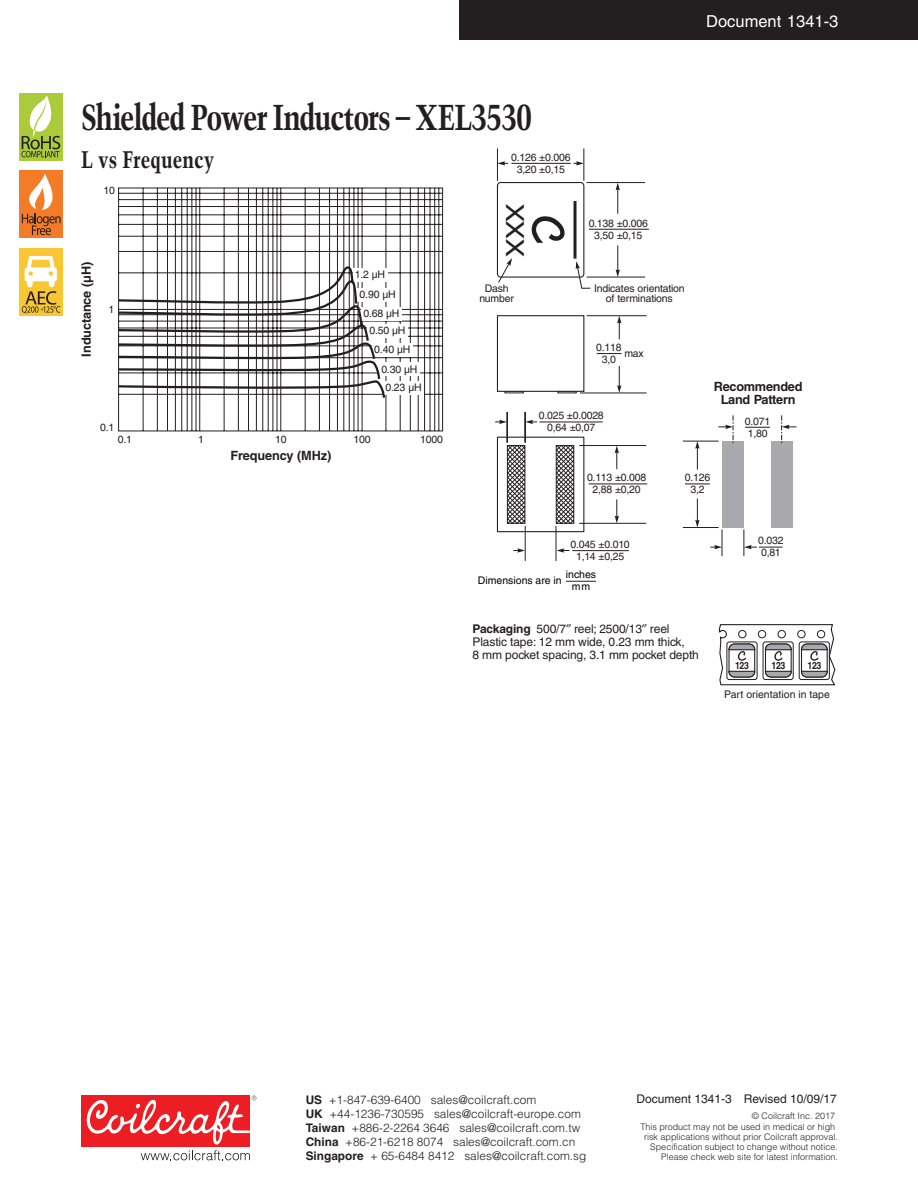
<style>
.page{position:relative;width:918px;height:1188px;background:#fff}
.page>*{position:absolute;margin:0;border:0;box-sizing:border-box;transform-origin:0 0}
.t1{font:700 condensed 36px "Trump Mediaeval";letter-spacing:-.035em;color:#231f20}
.t2{font:24.3px "Tahoma";color:#231f20;scale:1.25 1}
.t3{font:700 condensed 24px "Trump Mediaeval";color:#231f20}
.t4{font:16.5px "Helvetica";color:#fff}
.t5{font:700 12.75px/12.9px "Helvetica";letter-spacing:-.02em;color:#231f20;text-align:center}
.t6{font:12px/12.9px "Helvetica";letter-spacing:-.01em;color:#231f20}
.t7{font:300 11.85px "Helvetica";color:#231f20}
.t8{font:700 11.85px/14.1px "Helvetica";color:#231f20}
.t9{font:10.5px/12.1px "Helvetica";letter-spacing:-.015em;color:#231f20;text-align:center}
.t10{font:10.5px/12px "Helvetica";color:#000;text-align:center}
.t11{font:700 10.05px "Helvetica";letter-spacing:-.045em;color:#231f20;scale:.88 1}
.t12{font:300 9px/9.9px "Helvetica";color:#231f20;text-align:right}
.s1{font-weight:700}
</style>
<div class="page">
<div style="left:459px;top:0;width:459px;height:40px;background:#231f20"></div>
<div style="left:81px;top:1096px;width:169px;height:51px;background:#ed1d24"></div>
<svg style="left:86px;top:1096px;width:170px;height:64px"></svg>
<div style="left:19px;top:248px;width:44px;height:68px;background:#f9c634"></div>
<div style="left:19px;top:93px;width:44px;height:67px;background:#abcb3a"></div>
<svg style="left:22px;top:95px;width:38px;height:62px"></svg>
<div style="left:19px;top:171px;width:44px;height:67px;background:#f47b27"></div>
<svg style="left:22px;top:256px;width:38px;height:57px"></svg>
<svg style="left:22px;top:174px;width:39px;height:61px"></svg>
<hr style="left:566px;top:581px;width:30px;height:1px;background:#231f20">
<div style="left:771px;top:441px;width:22px;height:87px;background:#a7a9ac"></div>
<div style="left:722px;top:441px;width:22px;height:87px;background:#a7a9ac"></div>
<div style="left:497px;top:437px;width:87px;height:95px;border:1px solid #231f20"></div>
<svg style="left:616px;top:245px;width:4px;height:32px"></svg>
<svg style="left:617px;top:366px;width:4px;height:27px"></svg>
<svg style="left:615px;top:499px;width:4px;height:24px"></svg>
<svg style="left:695px;top:499px;width:5px;height:28px"></svg>
<svg style="left:695px;top:442px;width:5px;height:28px"></svg>
<svg style="left:557px;top:548px;width:12px;height:5px"></svg>
<svg style="left:513px;top:548px;width:12px;height:5px"></svg>
<svg style="left:495px;top:420px;width:12px;height:4px"></svg>
<svg style="left:526px;top:420px;width:11px;height:4px"></svg>
<svg style="left:617px;top:316px;width:4px;height:23px"></svg>
<svg style="left:615px;top:446px;width:4px;height:23px"></svg>
<svg style="left:616px;top:183px;width:4px;height:31px"></svg>
<svg style="left:498px;top:161px;width:10px;height:5px"></svg>
<svg style="left:574px;top:161px;width:9px;height:5px"></svg>
<hr style="left:589px;top:229px;width:60px;height:1px;background:#231f20">
<hr style="left:511px;top:163px;width:60px;height:1px;background:#231f20">
<hr style="left:587px;top:277px;width:58px;height:1px;background:#231f20">
<hr style="left:587px;top:182px;width:58px;height:1px;background:#231f20">
<svg style="left:597px;top:353px;width:25px;height:1px"></svg>
<hr style="left:589px;top:484px;width:58px;height:1px;background:#231f20">
<hr style="left:539px;top:422px;width:64px;height:1px;background:#231f20">
<svg style="left:745px;top:427px;width:25px;height:1px"></svg>
<svg style="left:685px;top:484px;width:25px;height:1px"></svg>
<hr style="left:572px;top:550px;width:57px;height:1px;background:#231f20">
<hr style="left:580px;top:393px;width:67px;height:1px;background:#231f20">
<hr style="left:587px;top:315px;width:60px;height:1px;background:#231f20">
<hr style="left:579px;top:523px;width:67px;height:1px;background:#231f20">
<hr style="left:579px;top:445px;width:67px;height:1px;background:#231f20">
<svg style="left:781px;top:415px;width:15px;height:28px"></svg>
<svg style="left:718px;top:415px;width:16px;height:28px"></svg>
<hr style="left:556px;top:526px;width:1px;height:35px;background:#231f20">
<hr style="left:525px;top:526px;width:1px;height:35px;background:#231f20">
<svg style="left:710px;top:530px;width:13px;height:26px"></svg>
<svg style="left:744px;top:530px;width:38px;height:26px"></svg>
<hr style="left:525px;top:412px;width:1px;height:31px;background:#231f20">
<hr style="left:507px;top:412px;width:1px;height:31px;background:#231f20">
<hr style="left:683px;top:527px;width:36px;height:1px;background:#231f20">
<hr style="left:683px;top:441px;width:36px;height:1px;background:#231f20">
<hr style="left:497px;top:148px;width:1px;height:33px;background:#231f20">
<hr style="left:583px;top:148px;width:1px;height:33px;background:#231f20">
<svg style="left:505px;top:392px;width:19px;height:1px"></svg>
<svg style="left:558px;top:392px;width:19px;height:1px"></svg>
<svg style="left:509px;top:447px;width:14px;height:75px"></svg>
<div style="left:507px;top:445px;width:18px;height:79px;border:1px solid #231f20"></div>
<svg style="left:558px;top:447px;width:14px;height:75px"></svg>
<div style="left:556px;top:445px;width:18px;height:79px;border:1px solid #231f20"></div>
<div style="left:497px;top:315px;width:87px;height:77px;background:#fff;border:1px solid #231f20"></div>
<div style="left:497px;top:182px;width:87px;height:96px;border:1px solid #231f20;border-radius:3px"></div>
<svg style="left:498px;top:258px;width:14px;height:25px"></svg>
<svg style="left:576px;top:261px;width:15px;height:28px"></svg>
<svg style="left:531px;top:216px;width:34px;height:27px"></svg>
<hr style="left:574px;top:201px;width:3px;height:58px;background:#231f20">
<svg style="left:118px;top:187px;width:325px;height:245px"></svg>
<div style="left:383px;top:381px;width:40px;height:14px;background:#fff"></div>
<div style="left:379px;top:363px;width:40px;height:13px;background:#fff"></div>
<div style="left:372px;top:343px;width:40px;height:14px;background:#fff"></div>
<div style="left:367px;top:325px;width:40px;height:13px;background:#fff"></div>
<div style="left:361px;top:307px;width:40px;height:14px;background:#fff"></div>
<div style="left:358px;top:288px;width:40px;height:14px;background:#fff"></div>
<div style="left:353px;top:268px;width:35px;height:14px;background:#fff"></div>
<svg style="left:118px;top:262px;width:268px;height:138px"></svg>
<svg style="left:718px;top:624px;width:118px;height:62px"></svg>
<h3 class="t4" style="left:706px;top:11px;width:134px">Document 1341-3</h3>
<h1 class="t1" style="left:81px;top:94px;width:453px">Shielded Power Inductors – XEL3530</h1>
<h3 class="t3" style="left:81px;top:144px;width:135px">L vs Frequency</h3>
<p class="t9" style="left:103px;top:185px;width:13px">10</p>
<p class="t5" style="left:80px;top:357px;width:96px;rotate:-90deg">Inductance (µH)</p>
<p class="t9" style="left:109px;top:303px;width:7px">1</p>
<p class="t9" style="left:100px;top:421px;width:16px">0.1</p>
<p class="t9" style="left:355px;top:269px;width:32px">1.2 µH</p>
<p class="t9" style="left:360px;top:288px;width:38px">0.90 µH</p>
<p class="t9" style="left:363px;top:307px;width:38px">0.68 µH</p>
<p class="t9" style="left:369px;top:325px;width:38px">0.50 µH</p>
<p class="t9" style="left:374px;top:344px;width:38px">0.40 µH</p>
<p class="t9" style="left:381px;top:363px;width:38px">0.30 µH</p>
<p class="t9" style="left:386px;top:382px;width:38px">0.23 µH</p>
<p class="t9" style="left:118px;top:433px;width:16px">0.1</p>
<p class="t9" style="left:198px;top:433px;width:7px">1</p>
<p class="t9" style="left:275px;top:433px;width:13px">10</p>
<p class="t9" style="left:354px;top:433px;width:19px">100</p>
<p class="t9" style="left:420px;top:433px;width:24px">1000</p>
<p class="t5" style="left:230px;top:449px;width:102px">Frequency (MHz)</p>
<p class="t9" style="left:511px;top:151px;width:61px">0.126 ±0.006<br>3,20 ±0,15</p>
<h2 class="t2" style="left:531px;top:204px;width:44px;rotate:90deg">XXX</h2>
<p class="t9" style="left:589px;top:217px;width:61px">0.138 ±0.006<br>3,50 ±0,15</p>
<p class="t9" style="left:479px;top:283px;width:36px;line-height:9.9px">Dash number</p>
<p class="t9" style="left:594px;top:283px;width:92px;line-height:9.9px">Indicates orientation of terminations</p>
<p class="t9" style="left:596px;top:341px;width:27px">0.118<br>3,0</p>
<p class="t9" style="left:624px;top:347px;width:21px">max</p>
<p class="t9" style="left:539px;top:409px;width:66px">0.025 ±0.0028<br>0,64 ±0,07</p>
<p class="t5" style="left:714px;top:380px;width:90px">Recommended<br>Land Pattern</p>
<p class="t9" style="left:745px;top:415px;width:27px;text-align:left">0.071<br>1,80</p>
<p class="t9" style="left:587px;top:471px;width:61px">0.113 ±0.008<br>2,88 ±0,20</p>
<p class="t9" style="left:685px;top:471px;width:27px">0.126<br>3,2</p>
<p class="t9" style="left:570px;top:538px;width:61px">0.045 ±0.010<br>1,14 ±0,25</p>
<p class="t9" style="left:758px;top:534px;width:27px;text-align:left">0.032<br>0,81</p>
<p class="t10" style="left:478px;top:575px;width:85px">Dimensions are in</p>
<p class="t10" style="left:566px;top:568px;width:32px">inches mm</p>
<p class="t6" style="left:472px;top:623px;width:228px"><span class="s1">Packaging</span> 500/7 reel; 2500/13 reel<br>Plastic tape: 12 mm wide, 0.23 mm thick,<br>8 mm pocket spacing, 3.1 mm pocket depth</p>
<p class="t11" style="left:735px;top:659px;width:17px">123</p>
<p class="t11" style="left:772px;top:659px;width:17px">123</p>
<p class="t11" style="left:808px;top:659px;width:17px">123</p>
<p class="t9" style="left:724px;top:688px;width:107px">Part orientation in tape</p>
<p class="t7" style="left:329px;top:1092px;width:209px">+1-847-639-6400 sales@coilcraft.com</p>
<p class="t7" style="left:329px;top:1106px;width:253px">+44-1236-730595 sales@coilcraft-europe.com</p>
<p class="t7" style="left:352px;top:1121px;width:230px">+886-2-2264 3646 sales@coilcraft.com.tw</p>
<p class="t7" style="left:345px;top:1135px;width:232px">+86-21-6218 8074 sales@coilcraft.com.cn</p>
<p class="t7" style="left:370px;top:1149px;width:218px">+ 65-6484 8412 sales@coilcraft.com.sg</p>
<p class="t8" style="left:306px;top:1093px;width:59px">US<br>UK<br>Taiwan<br>China<br>Singapore</p>
<p class="t6" style="left:637px;top:1092px;width:202px">Document 1341-3 Revised 10/09/17</p>
<p class="t12" style="left:640px;top:1110px;width:196px;line-height:11.4px">© Coilcraft Inc. 2017<br>This product may not be used in medical or high</p>
<p class="t12" style="left:644px;top:1132px;width:195px">risk applications without prior Coilcraft approval.<br>Specification subject to change without notice.<br>Please check web site for latest information.</p>
</div>
